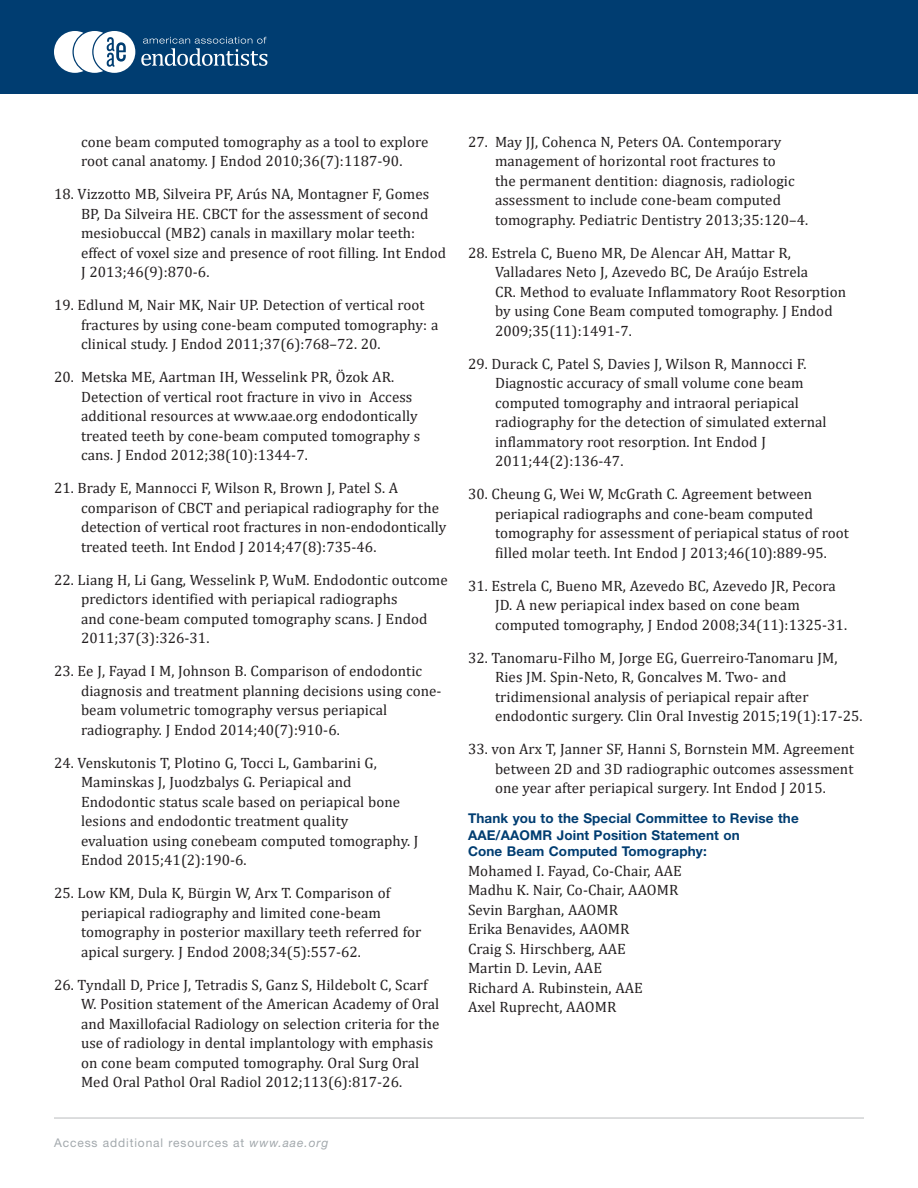
<style>
.page{position:relative;width:918px;height:1188px;background:#fff}
.page>*{position:absolute;margin:0;border:0;box-sizing:border-box;transform-origin:0 0}
.Text_1{font:15px/19.5px "Cambria";letter-spacing:.005em;color:#231f20}
.Heading_4{font:700 13.5px "Helvetica Neue LT Std";letter-spacing:.01em;color:#003d71}
.t1{font:12px "Helvetica Neue LT Std";letter-spacing:.075em;color:#a3a9ad}
.s1{font-style:italic}
</style>
<div class="page">
<div style="left:0;top:0;width:918px;height:94px;background:#003d71"></div>
<hr style="left:54px;top:1117px;width:810px;height:2px;background:#d1d2d4">
<svg style="left:54px;top:31px;width:81px;height:42px"></svg>
<svg style="left:141px;top:37px;width:126px;height:29px"></svg>
<p class="Text_1" style="left:81px;top:132px;width:349px">cone beam computed tomography as a tool to explore root canal anatomy. J Endod 2010;36(7):1187-90.</p>
<p class="Text_1" style="left:81px;top:184px;width:367px;text-indent:-27px">18. Vizzotto MB, Silveira PF, Arús NA, Montagner F, Gomes BP, Da Silveira HE. CBCT for the assessment of second mesiobuccal (MB2) canals in maxillary molar teeth: effect of voxel size and presence of root filling. Int Endod J 2013;46(9):870-6.</p>
<p class="Text_1" style="left:81px;top:295px;width:359px;text-indent:-27px">19. Edlund M, Nair MK, Nair UP. Detection of vertical root fractures by using cone-beam computed tomography: a clinical study. J Endod 2011;37(6):768–72. 20.</p>
<p class="Text_1" style="left:81px;top:367px;width:341px;text-indent:-27px">20. Metska ME, Aartman IH, Wesselink PR, Özok AR.<br>Detection of vertical root fracture in vivo in Access additional resources at www.aae.org endodontically treated teeth by cone-beam computed tomography s cans. J Endod 2012;38(10):1344-7.</p>
<p class="Text_1" style="left:81px;top:478px;width:367px;text-indent:-27px">21. Brady E, Mannocci F, Wilson R, Brown J, Patel S. A comparison of CBCT and periapical radiography for the detection of vertical root fractures in non-endodontically treated teeth. Int Endod J 2014;47(8):735-46.</p>
<p class="Text_1" style="left:81px;top:570px;width:368px;text-indent:-27px">22. Liang H, Li Gang, Wesselink P, WuM. Endodontic outcome predictors identified with periapical radiographs<br>and cone-beam computed tomography scans. J Endod 2011;37(3):326-31.</p>
<p class="Text_1" style="left:81px;top:661px;width:362px;text-indent:-27px">23. Ee J, Fayad I M, Johnson B. Comparison of endodontic diagnosis and treatment planning decisions using cone&shy;beam volumetric tomography versus periapical radiography. J Endod 2014;40(7):910-6.</p>
<p class="Text_1" style="left:81px;top:753px;width:339px;text-indent:-27px">24. Venskutonis T, Plotino G, Tocci L, Gambarini G, Maminskas J, Juodzbalys G. Periapical and Endodontic status scale based on periapical bone lesions and endodontic treatment quality evaluation using conebeam computed tomography. J Endod 2015;41(2):190-6.</p>
<p class="Text_1" style="left:81px;top:883px;width:342px;text-indent:-27px">25. Low KM, Dula K, Bürgin W, Arx T. Comparison of periapical radiography and limited cone-beam tomography in posterior maxillary teeth referred for apical surgery. J Endod 2008;34(5):557-62.</p>
<p class="Text_1" style="left:81px;top:975px;width:360px;text-indent:-27px">26. Tyndall D, Price J, Tetradis S, Ganz S, Hildebolt C, Scarf W. Position statement of the American Academy of Oral and Maxillofacial Radiology on selection criteria for the use of radiology in dental implantology with emphasis on cone beam computed tomography. Oral Surg Oral Med Oral Pathol Oral Radiol 2012;113(6):817-26.</p>
<p class="t1" style="left:54px;top:1136px;width:276px">Access additional resources at <span class="s1">www.aae.org</span></p>
<p class="Text_1" style="left:495px;top:132px;width:315px;text-indent:-27px">27. May JJ, Cohenca N, Peters OA. Contemporary management of horizontal root fractures to<br>the permanent dentition: diagnosis, radiologic assessment to include cone-beam computed tomography. Pediatric Dentistry 2013;35:120–4.</p>
<p class="Text_1" style="left:495px;top:243px;width:353px;text-indent:-27px">28. Estrela C, Bueno MR, De Alencar AH, Mattar R, Valladares Neto J, Azevedo BC, De Araújo Estrela<br>CR. Method to evaluate Inflammatory Root Resorption by using Cone Beam computed tomography. J Endod 2009;35(11):1491-7.</p>
<p class="Text_1" style="left:495px;top:354px;width:333px;text-indent:-27px">29. Durack C, Patel S, Davies J, Wilson R, Mannocci F.<br>Diagnostic accuracy of small volume cone beam computed tomography and intraoral periapical radiography for the detection of simulated external inflammatory root resorption. Int Endod J 2011;44(2):136-47.</p>
<p class="Text_1" style="left:495px;top:484px;width:356px;text-indent:-27px">30. Cheung G, Wei W, McGrath C. Agreement between periapical radiographs and cone-beam computed tomography for assessment of periapical status of root filled molar teeth. Int Endod J 2013;46(10):889-95.</p>
<p class="Text_1" style="left:495px;top:576px;width:354px;text-indent:-27px">31. Estrela C, Bueno MR, Azevedo BC, Azevedo JR, Pecora<br>JD. A new periapical index based on cone beam computed tomography, J Endod 2008;34(11):1325-31.</p>
<p class="Text_1" style="left:495px;top:648px;width:369px;text-indent:-27px">32. Tanomaru-Filho M, Jorge EG, Guerreiro-Tanomaru JM, Ries JM. Spin-Neto, R, Goncalves M. Two- and tridimensional analysis of periapical repair after endodontic surgery. Clin Oral Investig 2015;19(1):17-25.</p>
<p class="Text_1" style="left:495px;top:739px;width:361px;text-align:justify;text-indent:-27px">33. von Arx T, Janner SF, Hanni S, Bornstein MM. Agreement between 2D and 3D radiographic outcomes assessment one year after periapical surgery. Int Endod J 2015.</p>
<p class="Heading_4" style="left:468px;top:810px;width:332px">Thank you to the Special Committee to Revise the</p>
<p class="Heading_4" style="left:468px;top:827px;width:273px">AAE/AAOMR Joint Position Statement on</p>
<p class="Heading_4" style="left:468px;top:843px;width:240px">Cone Beam Computed Tomography:</p>
<p class="Text_1" style="left:468px;top:861px;width:215px">Mohamed I. Fayad, Co-Chair, AAE</p>
<p class="Text_1" style="left:468px;top:880px;width:212px">Madhu K. Nair, Co-Chair, AAOMR</p>
<p class="Text_1" style="left:468px;top:900px;width:152px">Sevin Barghan, AAOMR</p>
<p class="Text_1" style="left:468px;top:919px;width:163px">Erika Benavides, AAOMR</p>
<p class="Text_1" style="left:468px;top:939px;width:159px">Craig S. Hirschberg, AAE</p>
<p class="Text_1" style="left:468px;top:958px;width:136px">Martin D. Levin, AAE</p>
<p class="Text_1" style="left:468px;top:978px;width:176px">Richard A. Rubinstein, AAE</p>
<p class="Text_1" style="left:468px;top:997px;width:150px">Axel Ruprecht, AAOMR</p>
</div>
